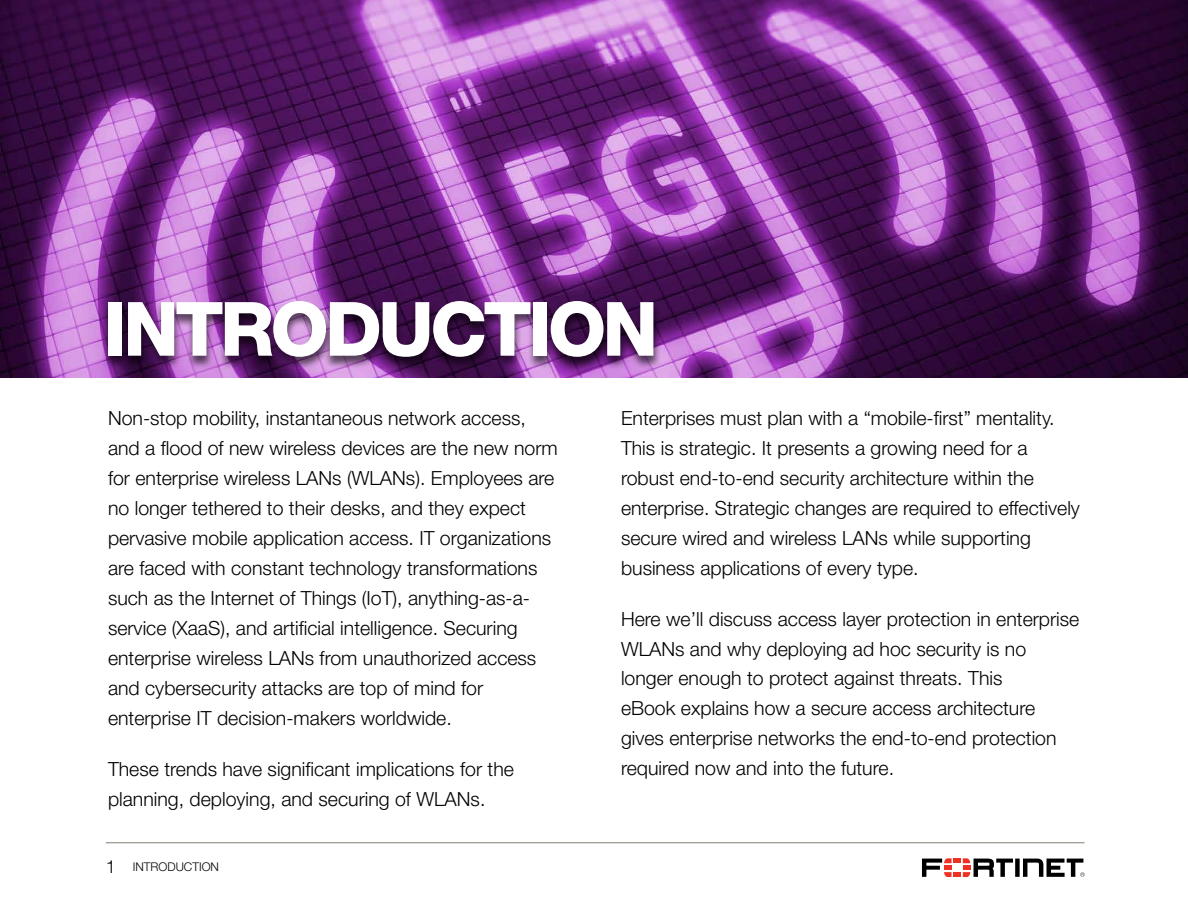
<style>
.page{position:relative;width:1188px;height:918px;background:#fff}
.page>*{position:absolute;margin:0;border:0;box-sizing:border-box;transform-origin:0 0}
.t1{font:800 75px "Helvetica Neue LT Pro";letter-spacing:-.05em;color:#fff}
.t2{font:300 19.5px/30px "Helvetica Neue LT Pro";color:#000}
.t3{font:300 12px "Helvetica Neue LT Pro";color:#000}
.s1{font-size:18px}
</style>
<div class="page">
<img style="left:0;top:0;width:1188px;height:378px">
<div style="left:102px;top:301px;width:559px;height:69px;background:#000;opacity:.59"></div>
<svg style="left:922px;top:858px;width:163px;height:19px"></svg>
<hr style="left:106px;top:842px;width:979px;height:1px;background:#7f7f73">
<h1 class="t1" style="left:104px;top:284px;width:556px">INTRODUCTION</h1>
<p class="t2" style="left:108px;top:403px;width:451px">Non-stop mobility, instantaneous network access, and a flood of new wireless devices are the new norm for enterprise wireless LANs (WLANs). Employees are no longer tethered to their desks, and they expect pervasive mobile application access. IT organizations are faced with constant technology transformations such as the Internet of Things (IoT), anything-as-a&shy;service (XaaS), and artificial intelligence. Securing enterprise wireless LANs from unauthorized access and cybersecurity attacks are top of mind for enterprise IT decision-makers worldwide.</p>
<p class="t2" style="left:108px;top:753px;width:407px">These trends have significant implications for the planning, deploying, and securing of WLANs.</p>
<p class="t3" style="left:106px;top:860px;width:115px"><span class="s1">1</span> INTRODUCTION</p>
<p class="t2" style="left:621px;top:403px;width:461px">Enterprises must plan with a “mobile-first” mentality.<br>This is strategic. It presents a growing need for a robust end-to-end security architecture within the enterprise. Strategic changes are required to effectively secure wired and wireless LANs while supporting business applications of every type.</p>
<p class="t2" style="left:621px;top:603px;width:460px">Here we’ll discuss access layer protection in enterprise WLANs and why deploying ad hoc security is no longer enough to protect against threats. This<br>eBook explains how a secure access architecture gives enterprise networks the end-to-end protection required now and into the future.</p>
</div>
